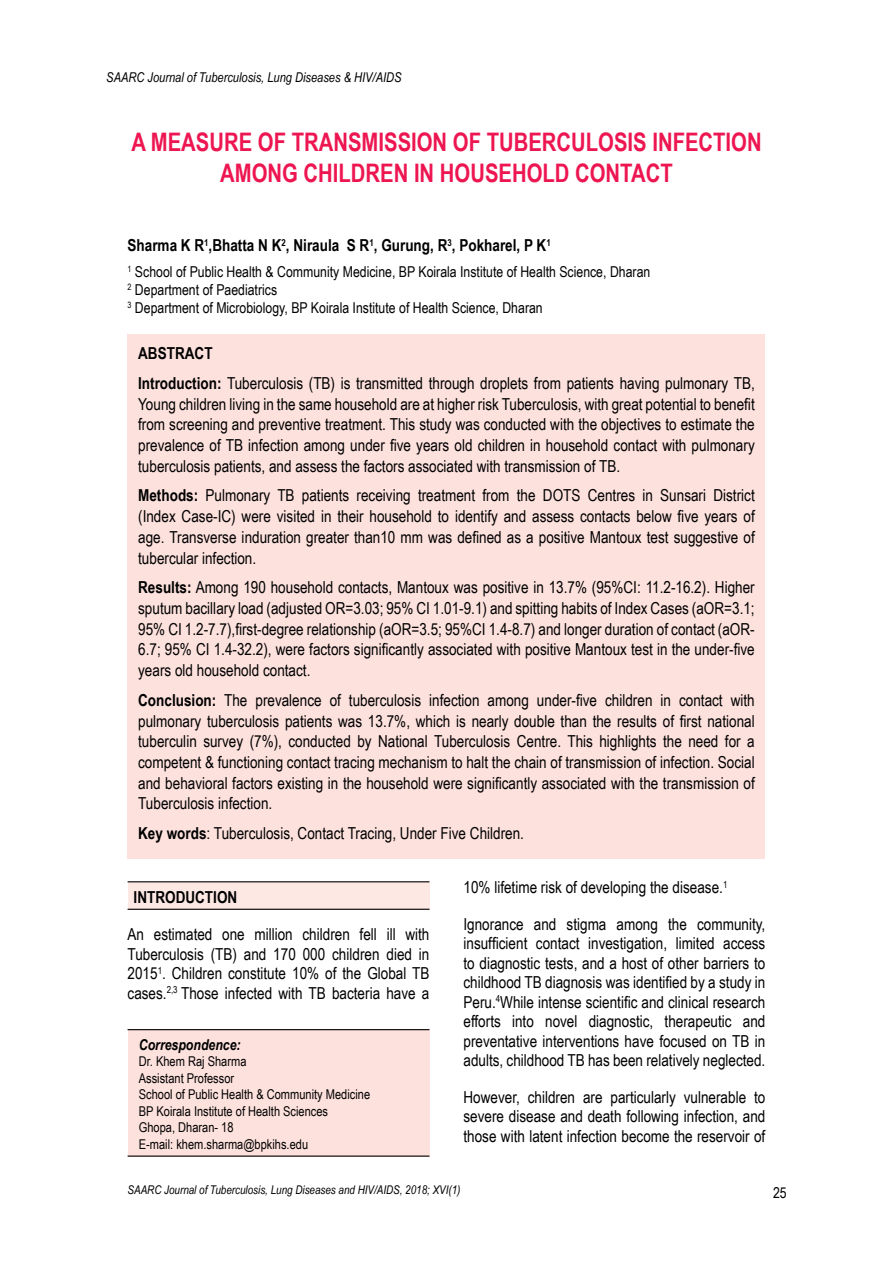
<style>
.page{position:relative;width:893px;height:1263px;background:#fff}
.page>*{position:absolute;margin:0;border:0;box-sizing:border-box;transform-origin:0 0}
.t1{font:700 25.5px "Arial Narrow";color:#ed1651}
.t2{font:16.5px/20.7px "Arial Narrow";color:#000;text-align:justify}
.t3{font:700 16.5px "Arial Narrow";color:#000}
.t4{font:15px/18px "Arial Narrow";color:#000}
.t5{font:italic 700 15px "Arial Narrow";color:#000}
.t6{font:13.5px/16.5px "Arial Narrow";color:#000}
.t7{font:italic 13.5px "Arial Narrow";color:#000}
.t8{font:italic 12px "Arial Narrow";color:#000}
.s1{font-weight:700}
</style>
<div class="page">
<div style="left:128px;top:1029px;width:301px;height:128px;background:#fde1dd"></div>
<div style="left:128px;top:335px;width:637px;height:524px;background:#fde1dd"></div>
<hr style="left:128px;top:1029px;width:301px;height:1px;background:#000">
<hr style="left:128px;top:1155px;width:301px;height:2px;background:#000">
<div style="left:128px;top:882px;width:301px;height:27px;background:#fde8e4"></div>
<hr style="left:128px;top:881px;width:301px;height:1px;background:#000">
<hr style="left:128px;top:909px;width:301px;height:1px;background:#000">
<p class="t7" style="left:106px;top:67px;width:297px">SAARC Journal of Tuberculosis, Lung Diseases &amp; HIV/AIDS</p>
<h1 class="t1" style="left:131px;top:123px;width:52px">A MEASURE</h1>
<h1 class="t1" style="left:258px;top:123px;width:60px">OF TRANSMISSION</h1>
<h1 class="t1" style="left:453px;top:123px;width:61px">OF TUBERCULOSIS</h1>
<h1 class="t1" style="left:652px;top:123px;width:20px">INFECTION</h1>
<h1 class="t1" style="left:220px;top:154px;width:17px">AMONG</h1>
<h1 class="t1" style="left:304px;top:154px;width:29px">CHILDREN</h1>
<h1 class="t1" style="left:414px;top:154px;width:56px">IN HOUSEHOLD</h1>
<h1 class="t1" style="left:575px;top:154px;width:30px">CONTACT</h1>
<p class="t3" style="left:128px;top:233px;width:425px">SHARMA K R<sup>1</sup>,BHATTA N K<sup>2</sup>, NIRAULA S R<sup>1</sup>, GURUNG, R<sup>3</sup>, POKHAREL, P K<sup>1</sup></p>
<p class="t4" style="left:128px;top:262px;width:524px"><sup>1</sup> School of Public Health &amp; Community Medicine, BP Koirala Institute of Health Science, Dharan<br><sup>2</sup> Department of Paediatrics<br><sup>3</sup> Department of Microbiology, BP Koirala Institute of Health Science, Dharan</p>
<p class="t2" style="left:138px;top:338px;width:618px;line-height:29.7px"><span class="s1">ABSTRACT<br>INTRODUCTION:</span> Tuberculosis (TB) is transmitted through droplets from patients having pulmonary TB,</p>
<p class="t2" style="left:138px;top:393px;width:618px">Young children living in the same household are at higher risk Tuberculosis, with great potential to benefit from screening and preventive treatment. This study was conducted with the objectives to estimate the prevalence of TB infection among under five years old children in household contact with pulmonary tuberculosis patients, and assess the factors associated with transmission of TB.</p>
<p class="t2" style="left:138px;top:485px;width:618px"><span class="s1">METHODS:</span> Pulmonary TB patients receiving treatment from the DOTS Centres in Sunsari District (Index Case-IC) were visited in their household to identify and assess contacts below five years of age. Transverse induration greater than10 mm was defined as a positive Mantoux test suggestive of tubercular infection.</p>
<p class="t2" style="left:138px;top:576px;width:618px"><span class="s1">RESULTS:</span> Among 190 household contacts, Mantoux was positive in 13.7% (95%CI: 11.2-16.2). Higher sputum bacillary load (adjusted OR=3.03; 95% CI 1.01-9.1) and spitting habits of Index Cases (aOR=3.1; 95% CI 1.2-7.7),first-degree relationship (aOR=3.5; 95%CI 1.4-8.7) and longer duration of contact (aOR-6.7; 95% CI 1.4-32.2), were factors significantly associated with positive Mantoux test in the under-five years old household contact.</p>
<p class="t2" style="left:138px;top:689px;width:618px"><span class="s1">CONCLUSION:</span> The prevalence of tuberculosis infection among under-five children in contact with pulmonary tuberculosis patients was 13.7%, which is nearly double than the results of first national tuberculin survey (7%), conducted by National Tuberculosis Centre. This highlights the need for a competent &amp; functioning contact tracing mechanism to halt the chain of transmission of infection. Social and behavioral factors existing in the household were significantly associated with the transmission of Tuberculosis infection.</p>
<p class="t2" style="left:138px;top:822px;width:387px"><span class="s1">KEY WORDS</span>: Tuberculosis, Contact Tracing, Under Five Children.</p>
<p class="t2" style="left:463px;top:877px;width:265px">10% lifetime risk of developing the disease.<sup>1</sup></p>
<p class="t2" style="left:463px;top:913px;width:303px;line-height:19.5px">Ignorance and stigma among the community, insufficient contact investigation, limited access to diagnostic tests, and a host of other barriers to childhood TB diagnosis was identified by a study in Peru.<sup>4</sup>While intense scientific and clinical research efforts into novel diagnostic, therapeutic and preventative interventions have focused on TB in adults, childhood TB has been relatively neglected.</p>
<p class="t2" style="left:463px;top:1087px;width:303px;line-height:19.5px">However, children are particularly vulnerable to severe disease and death following infection, and those with latent infection become the reservoir of</p>
<p class="t3" style="left:134px;top:885px;width:105px">INTRODUCTION</p>
<p class="t2" style="left:128px;top:924px;width:303px;line-height:19.5px">An estimated one million children fell ill with Tuberculosis (TB) and 170 000 children died in 2015<sup>1</sup>. Children constitute 10% of the Global TB cases.<sup>2,3</sup> Those infected with TB bacteria have a</p>
<p class="t5" style="left:139px;top:1033px;width:103px">Correspondence:</p>
<p class="t6" style="left:139px;top:1052px;width:233px">Dr. Khem Raj Sharma<br>Assistant Professor<br>School of Public Health &amp; Community Medicine<br>BP Koirala Institute of Health Sciences<br>Ghopa, Dharan- 18<br>E-mail: khem.sharma@bpkihs.edu</p>
<p class="t8" style="left:128px;top:1181px;width:334px">SAARC Journal of Tuberculosis, Lung Diseases and HIV/AIDS, 2018; XVI(1)</p>
<p class="t4" style="left:773px;top:1183px;width:15px">25</p>
</div>
